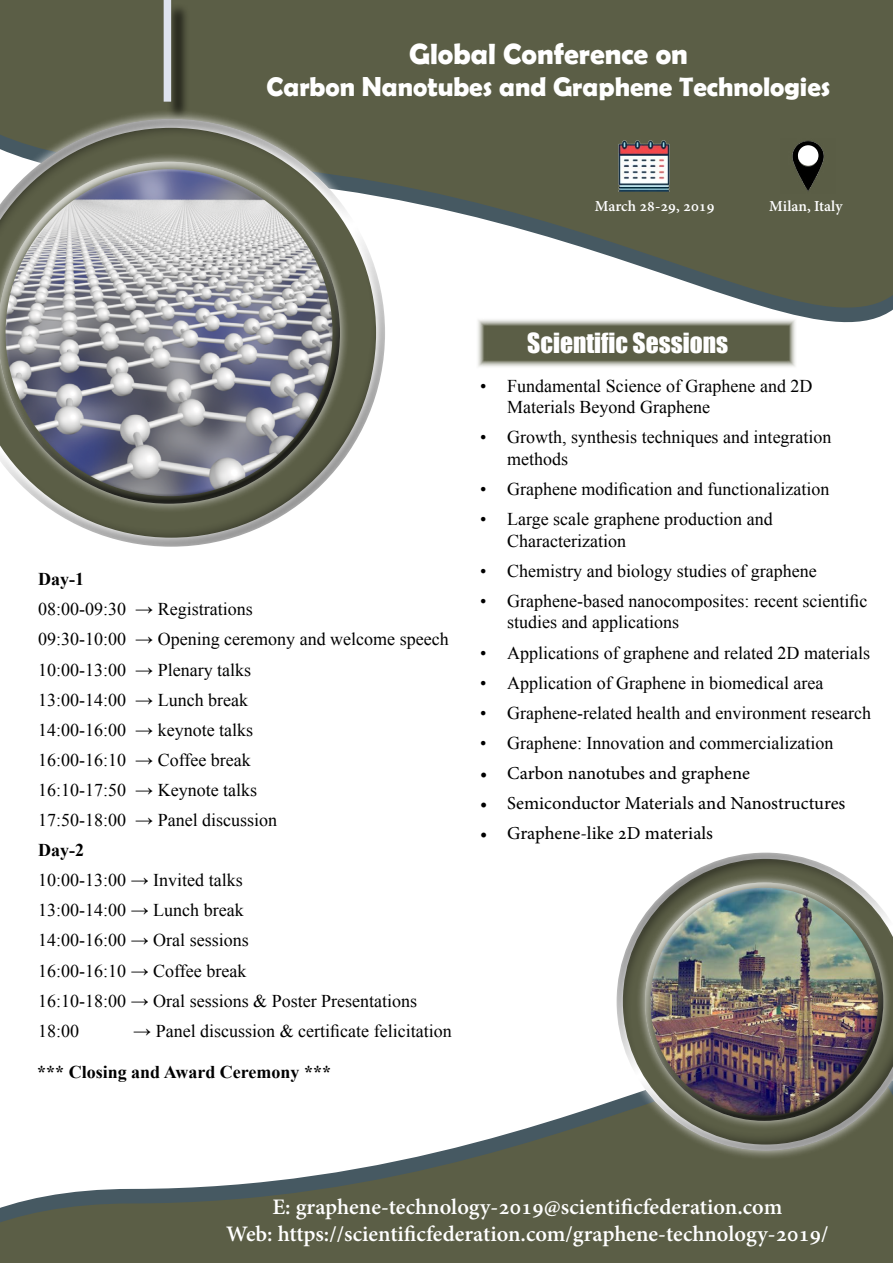
<style>
.page{position:relative;width:893px;height:1263px;background:#fff}
.page>*{position:absolute;margin:0;border:0;box-sizing:border-box;transform-origin:0 0}
.t1{font:700 29.4px "Berlin Sans FB Demi";color:#fff}
.t2{font:700 27px "Berlin Sans FB Demi";color:#fff}
.t3{font:25.5px "Impact";color:#fff}
.t4{font:700 21.75px/26.1px "Adobe Hebrew";color:#fff;text-align:center}
.t5{font:18px/30.2px "Times New Roman";color:#000}
.t6{font:18px "Adobe Hebrew";letter-spacing:-.005em;color:#000}
.t7{font:700 18px "Times New Roman";color:#000}
.t8{font:700 15px "Adobe Hebrew";color:#fff}
</style>
<div class="page">
<svg style="left:0;top:0;width:893px;height:323px;background:#6e715d"></svg>
<svg style="left:0;top:1104px;width:893px;height:159px;fill:#5b5e46"></svg>
<div style="left:0;top:107px;width:398px;height:441px;background:#fff;opacity:.75"></div>
<div style="left:0;top:151px;width:355px;height:355px;background:#fff;opacity:.75"></div>
<div style="left:0;top:151px;width:323px;height:268px;background:#fff;opacity:.75"></div>
<div style="left:4px;top:215px;width:347px;height:291px;background:#000;opacity:.75"></div>
<div style="left:607px;top:843px;width:286px;height:317px;background:#fff;opacity:.75"></div>
<div style="left:603px;top:841px;width:290px;height:312px;background:#fff;opacity:.75"></div>
<div style="left:636px;top:873px;width:257px;height:258px;background:#fff;opacity:.75"></div>
<div style="left:632px;top:872px;width:261px;height:250px;background:#fff;opacity:.75"></div>
<div style="left:634px;top:872px;width:240px;height:191px;background:#fff;opacity:.75"></div>
<div style="left:648px;top:920px;width:245px;height:202px;background:#000;opacity:.75"></div>
<div style="left:166px;top:3px;width:24px;height:117px;background:#000;opacity:.75"></div>
<div style="left:164px;top:0;width:7px;height:102px;background:#dee3ef"></div>
<div style="left:463px;top:306px;width:347px;height:64px;background:#fff;opacity:.75"></div>
<img style="left:780px;top:138px;width:56px;height:55px">
<img style="left:588px;top:109px;width:112px;height:113px">
<div style="left:798px;top:145px;width:20px;height:21px;background:#fff;border-radius:50%"></div>
<h1 class="t1" style="left:409px;top:37px;width:280px">Global Conference on</h1>
<h2 class="t2" style="left:267px;top:71px;width:565px">Carbon Nanotubes and Graphene Technologies</h2>
<p class="t8" style="left:595px;top:197px;width:121px">March 28-29, 2019</p>
<p class="t8" style="left:769px;top:197px;width:75px">Milan, Italy</p>
<p class="t7" style="left:38px;top:567px;width:47px">Day-1</p>
<p class="t5" style="left:38px;top:594px;width:90px">08:00-09:30</p>
<p class="t5" style="left:135px;top:594px;width:119px">→ Registrations</p>
<p class="t5" style="left:38px;top:624px;width:90px">09:30-10:00</p>
<p class="t5" style="left:135px;top:624px;width:315px">→ Opening ceremony and welcome speech</p>
<p class="t5" style="left:38px;top:654px;width:90px">10:00-13:00</p>
<p class="t5" style="left:135px;top:654px;width:117px">→ Plenary talks</p>
<p class="t5" style="left:38px;top:684px;width:90px">13:00-14:00</p>
<p class="t5" style="left:135px;top:684px;width:114px">→ Lunch break</p>
<p class="t5" style="left:38px;top:714px;width:90px">14:00-16:00</p>
<p class="t5" style="left:135px;top:714px;width:119px">→ keynote talks</p>
<p class="t5" style="left:38px;top:744px;width:90px">16:00-16:10</p>
<p class="t5" style="left:135px;top:744px;width:117px">→ Coffee break</p>
<p class="t5" style="left:38px;top:774px;width:90px">16:10-17:50</p>
<p class="t5" style="left:135px;top:774px;width:123px">→ Keynote talks</p>
<p class="t5" style="left:135px;top:805px;width:144px">→ Panel discussion</p>
<p class="t5" style="left:38px;top:805px;width:90px">17:50-18:00</p>
<p class="t7" style="left:38px;top:838px;width:47px">Day-2</p>
<p class="t5" style="left:38px;top:865px;width:380px">10:00-13:00 → Invited talks<br>13:00-14:00 → Lunch break<br>14:00-16:00 → Oral sessions<br>16:00-16:10 → Coffee break<br>16:10-18:00 → Oral sessions &amp; Poster Presentations</p>
<p class="t5" style="left:133px;top:1015px;width:320px">→ Panel discussion &amp; certificate felicitation</p>
<p class="t5" style="left:38px;top:1015px;width:43px">18:00</p>
<p class="t7" style="left:37px;top:1059px;width:295px">*** Closing and Award Ceremony ***</p>
<p class="t5" style="left:480px;top:370px;width:8px">•</p>
<p class="t5" style="left:480px;top:422px;width:8px">•</p>
<p class="t5" style="left:480px;top:474px;width:8px">•</p>
<p class="t5" style="left:480px;top:504px;width:8px">•</p>
<p class="t5" style="left:480px;top:555px;width:8px">•</p>
<p class="t5" style="left:480px;top:585px;width:8px">•</p>
<p class="t5" style="left:480px;top:637px;width:8px">•</p>
<p class="t5" style="left:480px;top:667px;width:8px">•</p>
<p class="t5" style="left:480px;top:697px;width:8px">•</p>
<p class="t5" style="left:480px;top:727px;width:8px">•</p>
<p class="t6" style="left:480px;top:762px;width:9px">•</p>
<p class="t6" style="left:480px;top:792px;width:9px">•</p>
<p class="t6" style="left:480px;top:822px;width:9px">•</p>
<h3 class="t3" style="left:527px;top:323px;width:202px">SCIENTIFIC SESSIONS</h3>
<p class="t5" style="left:507px;top:370px;width:307px">Fundamental Science of Graphene and D2</p>
<p class="t5" style="left:507px;top:392px;width:326px">Materials Beyond Graphene<br>Growth, synthesis techniques and integration</p>
<p class="t5" style="left:507px;top:443px;width:324px">methods<br>Graphene modification and functionalization</p>
<p class="t5" style="left:507px;top:504px;width:267px">Large scale graphene production and</p>
<p class="t5" style="left:507px;top:525px;width:311px">Characterization<br>Chemistry and biology studies of graphene</p>
<p class="t5" style="left:507px;top:585px;width:362px">Graphene-based nanocomposites: recent scientific</p>
<p class="t5" style="left:507px;top:607px;width:364px">studies and applications<br>Applications of graphene and related D2 materials</p>
<p class="t5" style="left:507px;top:667px;width:318px">Application of Graphene in biomedical area</p>
<p class="t5" style="left:507px;top:697px;width:365px">Graphene-related health and environment research</p>
<p class="t5" style="left:507px;top:727px;width:328px">Graphene: Innovation and commercialization</p>
<p class="t6" style="left:507px;top:762px;width:244px">Carbon nanotubes and graphene</p>
<p class="t6" style="left:507px;top:792px;width:340px">Semiconductor Materials and Nanostructures</p>
<p class="t6" style="left:507px;top:822px;width:207px">Graphene-like D2 materials</p>
<p class="t4" style="left:226px;top:1194px;width:604px">:E graphene-technology-2019@scientificfederation.com<br>Web: https://scientificfederation.com/graphene-technology-2019/</p>
</div>
